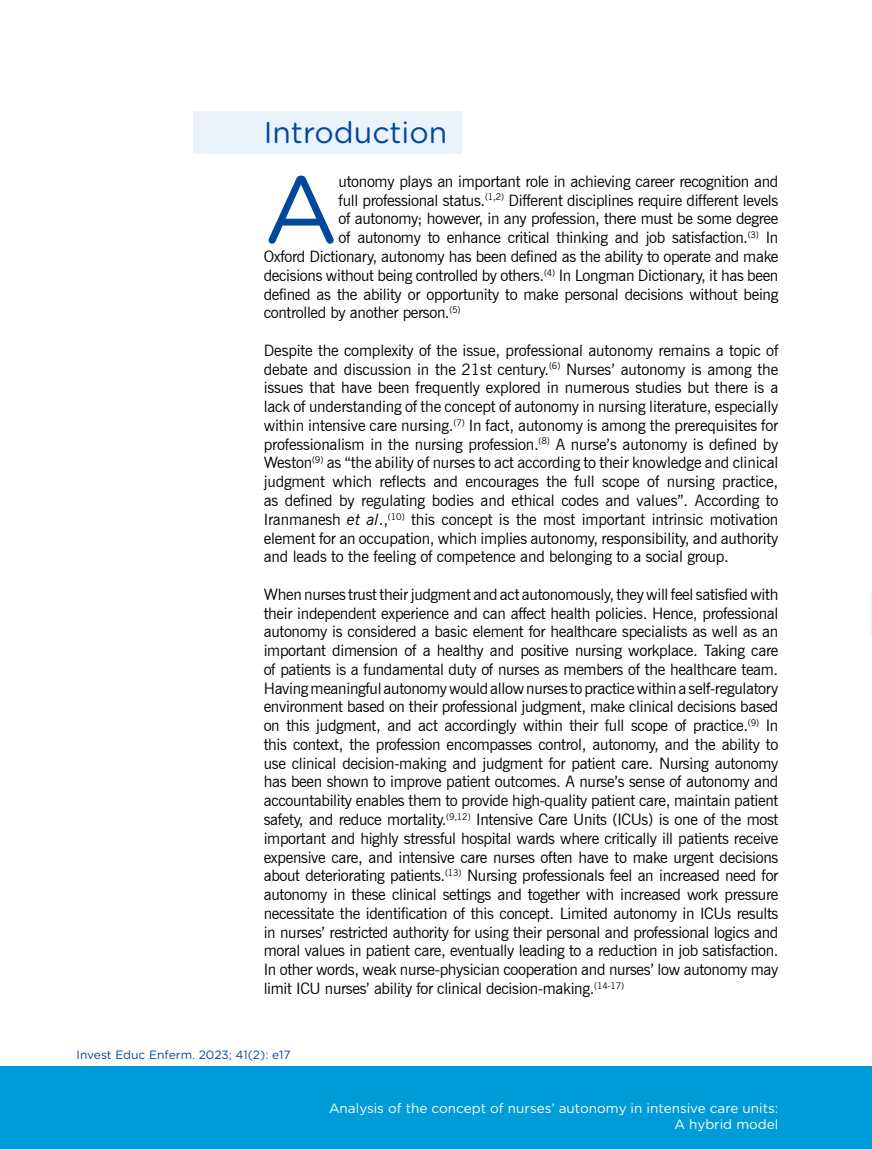
<style>
.page{position:relative;width:872px;height:1149px;background:#fff}
.page>*{position:absolute;margin:0;border:0;box-sizing:border-box;transform-origin:0 0}
.t1{font:95.55px "Gotham Rounded";color:#00489a}
.t2{font:30px "Gotham Rounded";color:#00489a}
.t3{font:15.75px/18.8px "News Gothic BT";letter-spacing:-.02em;color:#000;text-align:justify}
.t4{font:13.5px/16.2px "Gotham Rounded";color:#fff;text-align:right}
.t5{font:12px "Gotham Rounded";color:#00489a}
.s1{font-style:italic}
</style>
<div class="page">
<div style="left:0;top:1065px;width:871px;height:83px;background:#009bd9"></div>
<hr style="left:871px;top:592px;width:1px;height:43px;background:#eaf3fc">
<div style="left:193px;top:111px;width:269px;height:42px;background:#eaf3fc"></div>
<h2 class="t2" style="left:264px;top:112px;width:185px">Introduction</h2>
<h1 class="t1" style="left:264px;top:144px;width:76px">A</h1>
<p class="t3" style="left:339px;top:172px;width:441px">utonomy plays an important role in achieving career recognition and</p>
<p class="t3" style="left:339px;top:190px;width:441px">full professional status.<sup>(1,2)</sup> Different disciplines require different levels</p>
<p class="t3" style="left:339px;top:209px;width:441px">of autonomy; however, in any profession, there must be some degree</p>
<p class="t3" style="left:339px;top:228px;width:441px">of autonomy to enhance critical thinking and job satisfaction.<sup>(3)</sup> In</p>
<p class="t3" style="left:264px;top:247px;width:516px">Oxford Dictionary, autonomy has been defined as the ability to operate and make</p>
<p class="t3" style="left:264px;top:265px;width:516px">decisions without being controlled by others.<sup>(4)</sup> In Longman Dictionary, it has been</p>
<p class="t3" style="left:264px;top:284px;width:516px">defined as the ability or opportunity to make personal decisions without being</p>
<p class="t3" style="left:264px;top:303px;width:198px">controlled by another person.<sup>(5)</sup></p>
<p class="t3" style="left:264px;top:340px;width:516px">Despite the complexity of the issue, professional autonomy remains a topic of debate and discussion in the 21st century.<sup>(6)</sup> Nurses’ autonomy is among the issues that have been frequently explored in numerous studies but there is a lack of understanding of the concept of autonomy in nursing literature, especially within intensive care nursing.<sup>(7)</sup> In fact, autonomy is among the prerequisites for professionalism in the nursing profession.<sup>(8)</sup> A nurse’s autonomy is defined by Weston<sup>(9)</sup> as “the ability of nurses to act according to their knowledge and clinical judgment which reflects and encourages the full scope of nursing practice, as defined by regulating bodies and ethical codes and values”. According to Iranmanesh <span class="s1">et al</span>.,<sup>(10)</sup> this concept is the most important intrinsic motivation element for an occupation, which implies autonomy, responsibility, and authority and leads to the feeling of competence and belonging to a social group.</p>
<p class="t3" style="left:264px;top:584px;width:516px">When nurses trust their judgment and act autonomously, they will feel satisfied with their independent experience and can affect health policies. Hence, professional autonomy is considered a basic element for healthcare specialists as well as an important dimension of a healthy and positive nursing workplace. Taking care of patients is a fundamental duty of nurses as members of the healthcare team.<br>Having meaningful autonomy would allow nurses to practice within a self-regulatory environment based on their professional judgment, make clinical decisions based on this judgment, and act accordingly within their full scope of practice.<sup>(9)</sup> In this context, the profession encompasses control, autonomy, and the ability to use clinical decision-making and judgment for patient care. Nursing autonomy has been shown to improve patient outcomes. A nurse’s sense of autonomy and accountability enables them to provide high-quality patient care, maintain patient safety, and reduce mortality.<sup>(9,12)</sup> Intensive Care Units (ICUs) is one of the most important and highly stressful hospital wards where critically ill patients receive expensive care, and intensive care nurses often have to make urgent decisions about deteriorating patients.<sup>(13)</sup> Nursing professionals feel an increased need for autonomy in these clinical settings and together with increased work pressure necessitate the identification of this concept. Limited autonomy in ICUs results in nurses’ restricted authority for using their personal and professional logics and moral values in patient care, eventually leading to a reduction in job satisfaction.<br>In other words, weak nurse-physician cooperation and nurses’ low autonomy may limit ICU nurses’ ability for clinical decision-making.<sup>(14-17)</sup></p>
<p class="t5" style="left:77px;top:1046px;width:215px">Invest Educ Enferm. 2023; 41(2): e17</p>
<p class="t4" style="left:329px;top:1098px;width:451px">Analysis of the concept of nurses’ autonomy in intensive care units:<br>A hybrid model</p>
</div>
